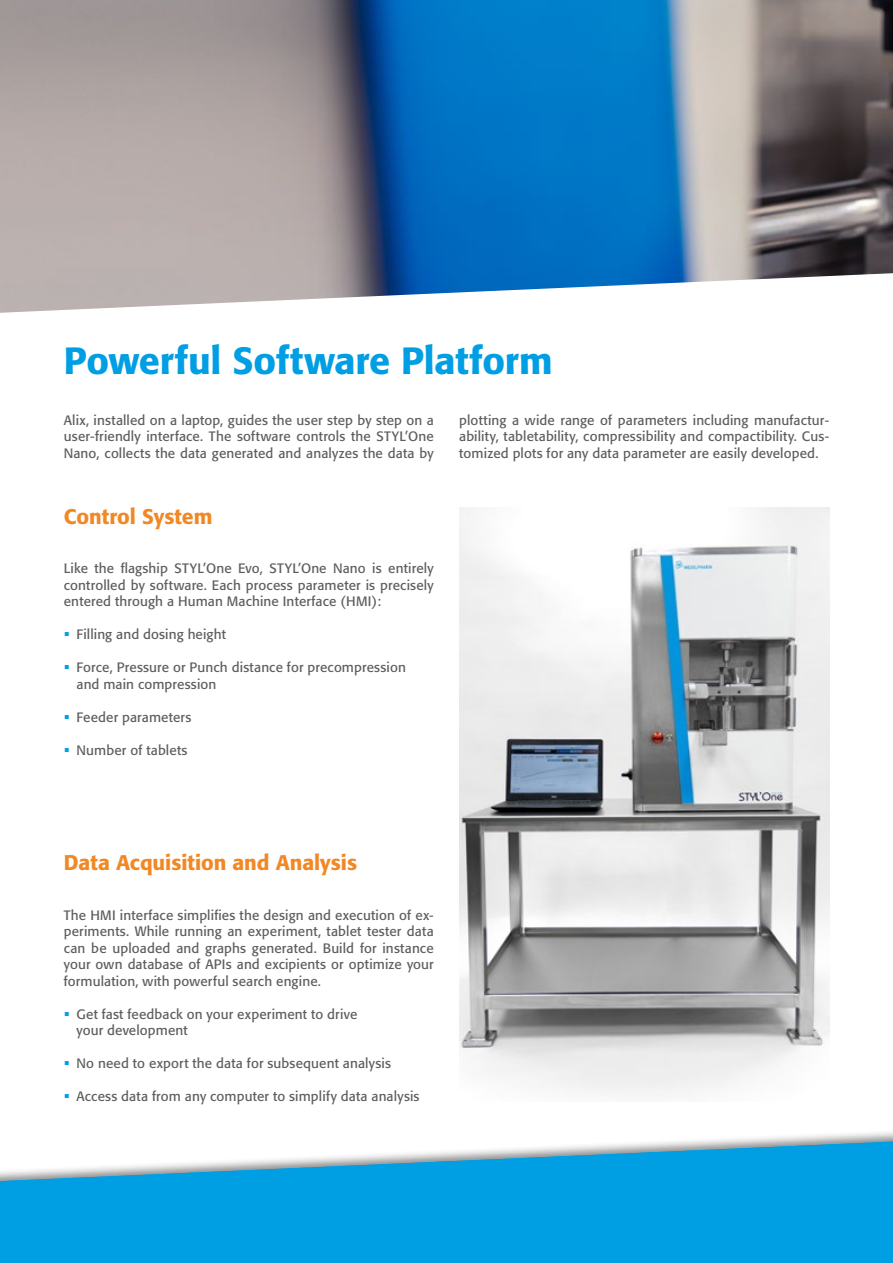
<style>
.page{position:relative;width:893px;height:1263px;background:#fff}
.page>*{position:absolute;margin:0;border:0;box-sizing:border-box;transform-origin:0 0}
.t1{font:500 37.5px "Formata";letter-spacing:-.005em;color:#009ee3}
.t2{font:500 21px "Formata";color:#f18824}
.t3{font:13.5px/16.5px "Formata";letter-spacing:.01em;color:#5e5e5d;text-align:justify}
</style>
<div class="page">
<img style="left:0;top:0;width:893px;height:313px">
<img style="left:459px;top:507px;width:370px;height:580px">
<svg style="left:701px;top:1132px;width:192px;height:9px"></svg>
<svg style="left:0;top:1141px;width:893px;height:122px;background:#26aae3"></svg>
<h1 class="t1" style="left:64px;top:338px;width:490px">Powerful Software Platform</h1>
<p class="t3" style="left:64px;top:412px;width:371px">Alix, installed on a laptop, guides the user step by step on a user-friendly interface. The software controls the STYL’One Nano, collects the data generated and analyzes the data by</p>
<p class="t3" style="left:459px;top:412px;width:371px">plotting a wide range of parameters including manufactur&shy;ability, tabletability, compressibility and compactibility. Cus&shy;tomized plots for any data parameter are easily developed.</p>
<h2 class="t2" style="left:64px;top:503px;width:150px">Control System</h2>
<p class="t3" style="left:64px;top:560px;width:371px">Like the flagship STYL’One Evo, STYL’One Nano is entirely controlled by software. Each process parameter is precisely entered through a Human Machine Interface (HMI):</p>
<p class="t3" style="left:77px;top:626px;width:151px">Filling and dosing height</p>
<p class="t3" style="left:77px;top:659px;width:331px">Force, Pressure or Punch distance for precompression and main compression</p>
<p class="t3" style="left:77px;top:708px;width:116px">Feeder parameters</p>
<p class="t3" style="left:77px;top:741px;width:112px">Number of tablets</p>
<h2 class="t2" style="left:64px;top:850px;width:295px">Data Acquisition and Analysis</h2>
<p class="t3" style="left:64px;top:906px;width:371px">The HMI interface simplifies the design and execution of ex&shy;periments. While running an experiment, tablet tester data can be uploaded and graphs generated. Build for instance your own database of APIs and excipients or optimize your formulation, with powerful search engine.</p>
<p class="t3" style="left:77px;top:1005px;width:282px">Get fast feedback on your experiment to drive your development</p>
<p class="t3" style="left:77px;top:1055px;width:316px">No need to export the data for subsequent analysis</p>
<p class="t3" style="left:77px;top:1088px;width:344px">Access data from any computer to simplify data analysis</p>
</div>
